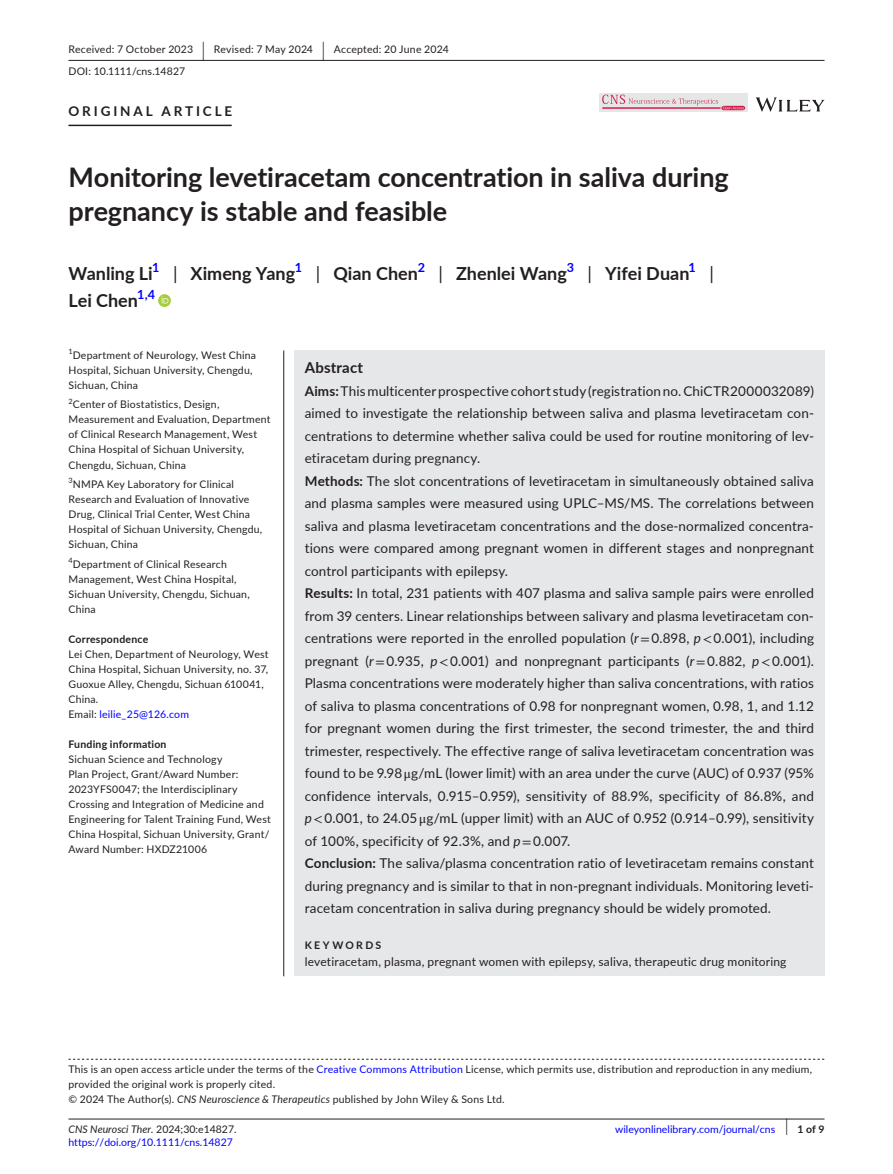
<style>
.page{position:relative;width:893px;height:1174px;background:#fff}
.page>*{position:absolute;margin:0;border:0;box-sizing:border-box;transform-origin:0 0}
.t1{font:700 27px/34.5px "Lato";letter-spacing:-.005em;color:#231f20}
.t2{font:700 18px "Lato";color:#231f20}
.t3{font:18px "Lato";color:#231f20}
.t4{font:700 15px "Lato";letter-spacing:.015em;color:#231f20}
.t5{font:13.5px/22.5px "Lato";letter-spacing:.01em;color:#231f20}
.t6{font:700 13.5px "Lato";letter-spacing:.215em;color:#231f20}
.t7{font:700 12.6px "Lato";color:#00f}
.t8{font:12px "Lato";letter-spacing:.015em;color:#231f20}
.t9{font:10.5px/15px "Lato";letter-spacing:.02em;color:#231f20}
.t10{font:10.5px "Lato";color:#00f}
.t11{font:700 10.5px "Lato";letter-spacing:.02em;color:#231f20}
.t12{font:italic 10.5px "Lato";color:#231f20}
.t13{font:700 10.5px "Lato";letter-spacing:.22em;color:#231f20}
.t14{font:7.35px "Lato";color:#231f20}
.s1{font-size:19.65px}
.s2{font-weight:400}
.s3{color:#00f}
.s4{font-weight:700}
.s5{font-style:italic}
.s6{font-family:"STIX"}
.s7{font-style:normal}
.s8{font-weight:400;font-size:17.4px}
</style>
<div class="page">
<hr style="left:68px;top:1118px;width:756px;height:1px;background:#231f20">
<svg style="left:756px;top:97px;width:68px;height:15px"></svg>
<div style="left:599px;top:93px;width:149px;height:19px;background:#e5e6e6"></div>
<hr style="left:721px;top:106px;width:24px;height:4px;background:#d11c4b;border-radius:2px">
<svg style="left:602px;top:95px;width:142px;height:15px"></svg>
<hr style="left:68px;top:60px;width:756px;height:1px;background:#231f20">
<hr style="left:68px;top:125px;width:164px;height:1px;background:#231f20">
<svg style="left:158px;top:294px;width:13px;height:13px"></svg>
<svg style="left:162px;top:296px;width:6px;height:7px"></svg>
<svg style="left:68px;top:1058px;width:756px;height:1px"></svg>
<div style="left:294px;top:350px;width:530px;height:626px;background:#e6e7e9"></div>
<hr style="left:283px;top:350px;width:1px;height:626px;background:#231f20">
<p class="t9" style="left:68px;top:38px;width:382px;line-height:21.8px">Received: 7 October 2023 <span class="s1">|</span> Revised: 7 May 2024 <span class="s1">|</span> Accepted: 20 June 2024<br>DOI: 10.1111/cns.14827</p>
<p class="t6" style="left:68px;top:101px;width:165px">ORIGINAL ARTICLE</p>
<h1 class="t1" style="left:68px;top:159px;width:662px">Monitoring levetiracetam concentration in saliva during pregnancy is stable and feasible</h1>
<h2 class="t2" style="left:68px;top:260px;width:86px">Wanling Li</h2>
<p class="t7" style="left:152px;top:258px;width:9px">1</p>
<h2 class="t2" style="left:173px;top:260px;width:124px"><span class="s2">|</span> Ximeng Yang</h2>
<p class="t7" style="left:295px;top:258px;width:9px">1</p>
<h2 class="t2" style="left:316px;top:260px;width:104px"><span class="s2">|</span> Qian Chen</h2>
<p class="t7" style="left:418px;top:258px;width:9px">2</p>
<h2 class="t2" style="left:438px;top:260px;width:130px"><span class="s2">|</span> Zhenlei Wang</h2>
<p class="t7" style="left:567px;top:258px;width:9px">3</p>
<h2 class="t2" style="left:587px;top:260px;width:103px"><span class="s2">|</span> Yifei Duan</h2>
<p class="t7" style="left:689px;top:258px;width:9px">1</p>
<h2 class="t3" style="left:709px;top:260px;width:6px">|</h2>
<h2 class="t2" style="left:68px;top:287px;width:71px">Lei Chen</h2>
<p class="t7" style="left:137px;top:285px;width:19px">1,4</p>
<p class="t14" style="left:68px;top:346px;width:6px">1</p>
<p class="t9" style="left:68px;top:347px;width:189px;text-indent:4px">Department of Neurology, West China<br>Hospital, Sichuan University, Chengdu,<br>Sichuan, China</p>
<p class="t14" style="left:68px;top:396px;width:6px">2</p>
<p class="t9" style="left:68px;top:397px;width:204px;text-indent:4px">Center of Biostatistics, Design, Measurement and Evaluation, Department of Clinical Research Management, West China Hospital of Sichuan University, Chengdu, Sichuan, China</p>
<p class="t9" style="left:68px;top:476px;width:195px"><sup>3</sup>NMPA Key Laboratory for Clinical Research and Evaluation of Innovative Drug, Clinical Trial Center, West China Hospital of Sichuan University, Chengdu, Sichuan, China</p>
<p class="t9" style="left:68px;top:556px;width:183px"><sup>4</sup>Department of Clinical Research<br>Management, West China Hospital,<br>Sichuan University, Chengdu, Sichuan,<br>China</p>
<p class="t11" style="left:68px;top:631px;width:81px">Correspondence</p>
<p class="t9" style="left:68px;top:646px;width:202px">Lei Chen, Department of Neurology, West<br>China Hospital, Sichuan University, no. 37,<br>Guoxue Alley, Chengdu, Sichuan 610041,<br>China.<br>Email: <span class="s3">leilie_25@126.com</span></p>
<p class="t11" style="left:68px;top:736px;width:100px">Funding information</p>
<p class="t9" style="left:68px;top:751px;width:204px">Sichuan Science and Technology<br>Plan Project, Grant/Award Number:<br>2023YFS0047; the Interdisciplinary Crossing and Integration of Medicine and Engineering for Talent Training Fund, West China Hospital, Sichuan University, Grant/ Award Number: HXDZ21006</p>
<p class="t4" style="left:305px;top:356px;width:60px">Abstract</p>
<p class="t5" style="left:305px;top:379px;width:511px"><span class="s4">Aims:</span> This multicenter prospective cohort study (registration no.ChiCTR2000032089) aimed to investigate the relationship between saliva and plasma levetiracetam con&shy;centrations to determine whether saliva could be used for routine monitoring of lev&shy;etiracetam during pregnancy.<br><span class="s4">Methods:</span> The slot concentrations of levetiracetam in simultaneously obtained saliva and plasma samples were measured using UPLC–MS/MS. The correlations between saliva and plasma levetiracetam concentrations and the dose-normalized concentra&shy;tions were compared among pregnant women in different stages and nonpregnant control participants with epilepsy.<br><span class="s4">Results:</span> In total, 231 patients with 407 plasma and saliva sample pairs were enrolled from 39 centers. Linear relationships between salivary and plasma levetiracetam con&shy;centrations were reported in the enrolled population (<span class="s5">r</span><span class="s6">=</span> 0.898, <span class="s5">p</span><span class="s6">&lt;</span> 0.001), including pregnant (<span class="s5">r</span><span class="s6">=</span> 0.935, <span class="s5">p</span><span class="s6">&lt;</span> 0.001) and nonpregnant participants (<span class="s5">r</span><span class="s6">=</span> 0.882, <span class="s5">p</span><span class="s6">&lt;</span> 0.001).<br>Plasma concentrations were moderately higher than saliva concentrations, with ratios of saliva to plasma concentrations of 0.98 for nonpregnant women, 0.98, 1, and 1.12 for pregnant women during the first trimester, the second trimester, the and third trimester, respectively. The effective range of saliva levetiracetam concentration was found to be 9.98 <span class="s6">μ</span>g/mL (lower limit) with an area under the curve (AUC) of 0.937 (95% confidence intervals, 0.915–0.959), sensitivity of 88.9%, specificity of 86.8%, and <span class="s5">p</span><span class="s6">&lt;</span> 0.001, to 24.05 <span class="s6">μ</span>g/mL (upper limit) with an AUC of 0.952 (0.914–0.99), sensitivity of 100%, specificity of 92.3%, and <span class="s5">p</span><span class="s6">=</span> 0.007.<br><span class="s4">Conclusion:</span> The saliva/plasma concentration ratio of levetiracetam remains constant during pregnancy and is similar to that in non-pregnant individuals. Monitoring leveti&shy;racetam concentration in saliva during pregnancy should be widely promoted.</p>
<p class="t13" style="left:305px;top:937px;width:78px">KEYWORDS</p>
<p class="t8" style="left:305px;top:952px;width:483px">levetiracetam, plasma, pregnant women with epilepsy, saliva, therapeutic drug monitoring</p>
<p class="t9" style="left:68px;top:1061px;width:745px">This is an open access article under the terms of the <span class="s3">Creative Commons Attribution</span> License, which permits use, distribution and reproduction in any medium, provided the original work is properly cited.<br>© 2024 The Author(s). <span class="s5">CNS Neuroscience &amp; Therapeutics</span> published by John Wiley &amp; Sons Ltd.</p>
<p class="t12" style="left:68px;top:1121px;width:170px">CNS Neurosci Ther. <span class="s7">2024;30:e14827.</span></p>
<p class="t11" style="left:786px;top:1121px;width:40px"><span class="s8">|</span> 1 of 9</p>
<p class="t10" style="left:68px;top:1135px;width:166px">https://doi.org/10.1111/cns.14827</p>
<p class="t10" style="left:615px;top:1121px;width:162px">wileyonlinelibrary.com/journal/cns</p>
</div>
